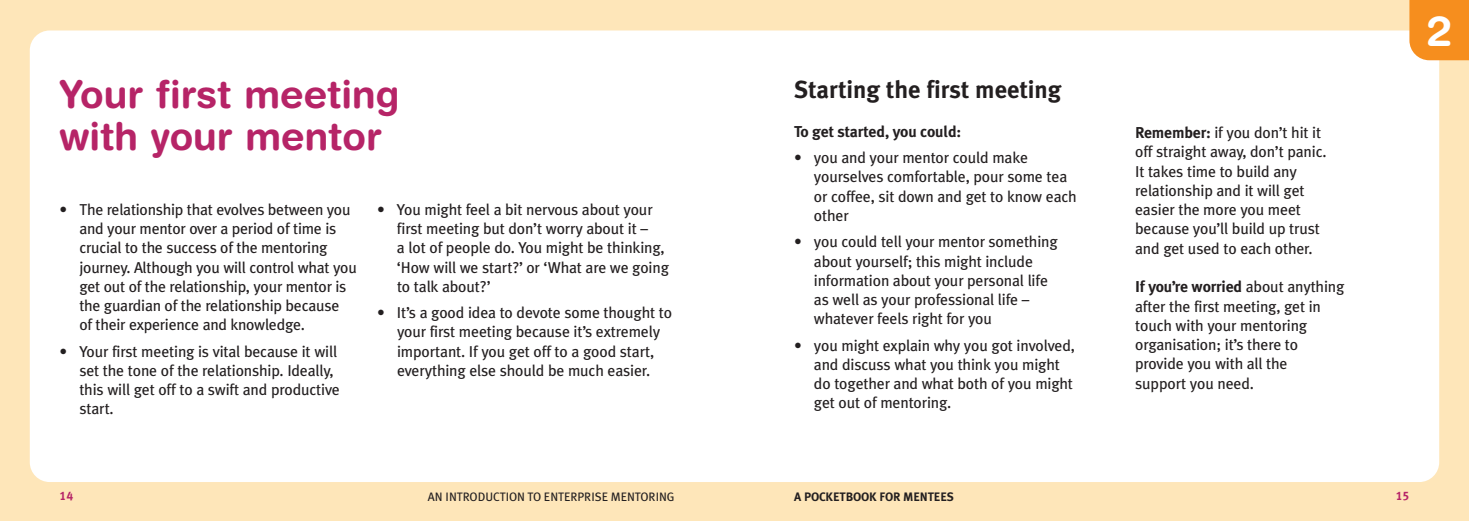
<style>
.page{position:relative;width:1469px;height:521px;background:#fff}
.page>*{position:absolute;margin:0;border:0;box-sizing:border-box;transform-origin:0 0}
.t1{font:700 42px "Helvetica Rounded";color:#fff}
.t2{font:700 38.5px/42px "Helvetica Rounded";color:#b62467}
.t3{font:700 24.5px "Meta Plus";color:#231f20}
.t4{font:15.75px/19.2px "Meta Plus";letter-spacing:-.01em;color:#231f20}
.t5{font:700 15.75px "Meta Plus";letter-spacing:-.01em;color:#231f20}
.t6{font:12.25px "Meta Plus";letter-spacing:-.005em;color:#231f20}
.t7{font:700 12.25px "Meta Plus";letter-spacing:-.01em;color:#231f20}
.t8{font:12.25px "Meta Bold LF";color:#b62467}
.s1{font-weight:700}
</style>
<div class="page">
<div style="left:734px;top:0;width:734px;height:521px;background:#fee6b9"></div>
<div style="left:0;top:0;width:734px;height:521px;background:#fee6b9"></div>
<div style="left:30px;top:30px;width:1409px;height:452px;background:#fff;border-radius:20px"></div>
<div style="left:1409px;top:0;width:59px;height:60px;background:#f68e1e"></div>
<h2 class="t2" style="left:60px;top:77px;width:341px">Your first meeting with your mentor</h2>
<p class="t4" style="left:79px;top:200px;width:279px;text-indent:-20px">• The relationship that evolves between you and your mentor over a period of time is crucial to the success of the mentoring journey. Although you will control what you get out of the relationship, your mentor is the guardian of the relationship because<br>of their experience and knowledge.</p>
<p class="t4" style="left:79px;top:342px;width:262px;text-indent:-20px">• Your first meeting is vital because it will set the tone of the relationship. Ideally, this will get off to a swift and productive start.</p>
<p class="t4" style="left:397px;top:200px;width:273px;text-indent:-20px">• You might feel a bit nervous about your first meeting but don’t worry about it –<br>a lot of people do. You might be thinking, ‘How will we start?’ or ‘What are we going to talk about?’</p>
<p class="t4" style="left:377px;top:303px;width:296px;text-align:center">• It’s a good idea to devote some thought to your first meeting because it’s extremely important. If you get off to a good start, everything else should be much easier.</p>
<h3 class="t3" style="left:794px;top:76px;width:269px">Starting the first meeting</h3>
<p class="t5" style="left:794px;top:122px;width:169px">To get started, you could:</p>
<p class="t4" style="left:814px;top:148px;width:264px;text-indent:-20px">• you and your mentor could make yourselves comfortable, pour some tea or coffee, sit down and get to know each other</p>
<p class="t4" style="left:814px;top:232px;width:245px;text-indent:-20px">• you could tell your mentor something about yourself; this might include information about your personal life as well as your professional life – whatever feels right for you</p>
<p class="t4" style="left:814px;top:335px;width:263px;text-indent:-20px">• you might explain why you got involved, and discuss what you think you might do together and what both of you might get out of mentoring.</p>
<p class="t4" style="left:1135px;top:123px;width:193px"><span class="s1">Remember:</span> if you don’t hit it off straight away, don’t panic.<br>It takes time to build any relationship and it will get easier the more you meet because you’ll build up trust and get used to each other.</p>
<p class="t4" style="left:1135px;top:277px;width:211px"><span class="s1">If you’re worried</span> about anything after the first meeting, get in touch with your mentoring organisation; it’s there to provide you with all the<br>support you need.</p>
<h1 class="t1" style="left:1426px;top:15px;width:26px">2</h1>
<p class="t8" style="left:60px;top:492px;width:15px">14</p>
<p class="t6" style="left:428px;top:489px;width:248px">AN INTRODUCTION TO ENTERPRISE MENTORING</p>
<p class="t7" style="left:794px;top:489px;width:161px">A POCKETBOOK FOR MENTEES</p>
<p class="t8" style="left:1395px;top:492px;width:15px">15</p>
</div>
